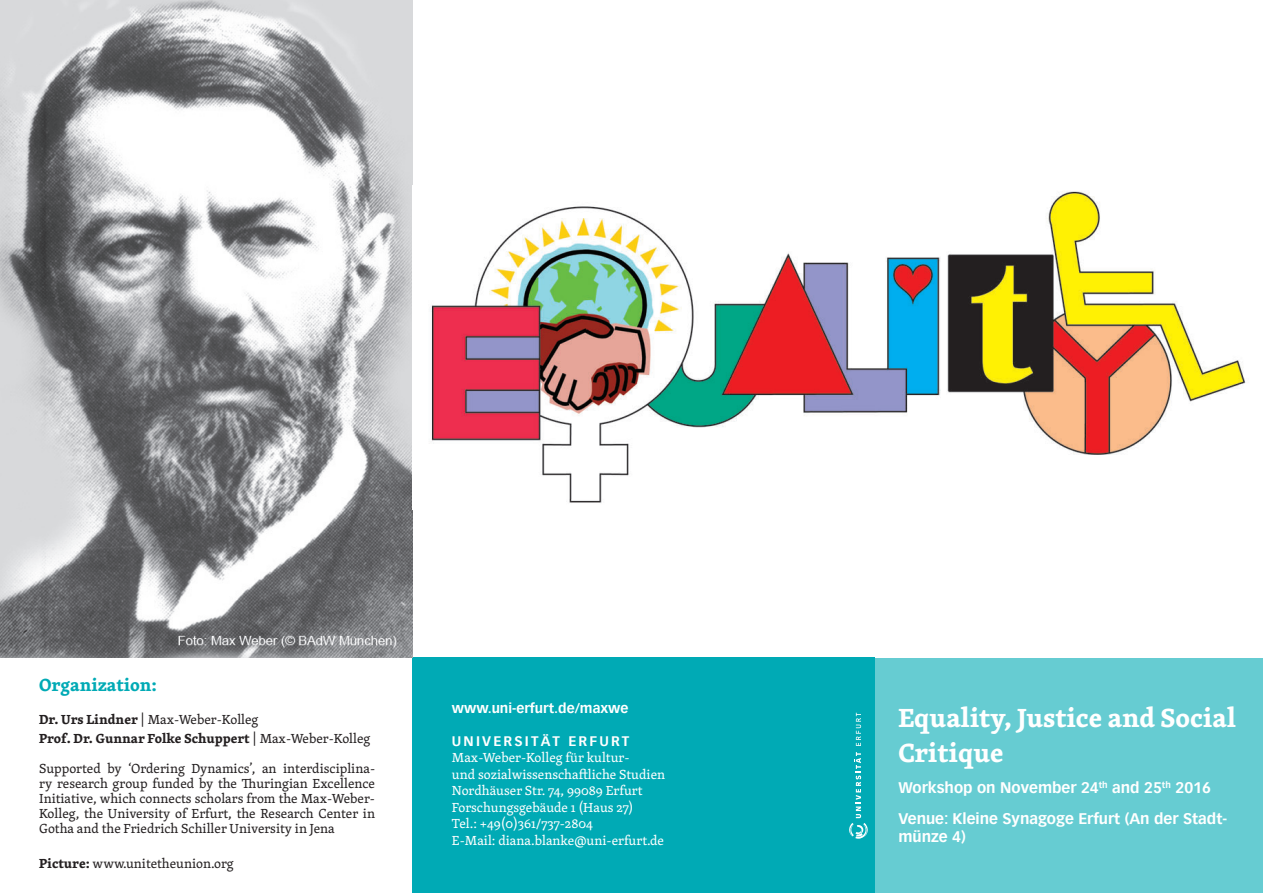
<style>
.page{position:relative;width:1263px;height:893px;background:#fff}
.page>*{position:absolute;margin:0;border:0;box-sizing:border-box;transform-origin:0 0}
.t1{font:700 27px/36px "Skolar";color:#fff}
.t2{font:700 18px "Skolar";color:#00aab5}
.t3{font:700 15px/30.8px "Vectora LH";color:#fff}
.t4{font:13.5px/15px "Skolar";color:#231f20;text-align:justify}
.t5{font:13.5px/16.5px "Skolar";color:#fff}
.t6{font:700 13.5px/19.5px "Skolar";color:#231f20}
.t7{font:700 13.5px "Vectora LH";color:#fff}
.t8{font:700 13.5px "Vectora LH";letter-spacing:.16em;color:#fff}
.s1{font-weight:400}
.s2{font-weight:700}
</style>
<div class="page">
<div style="left:874px;top:658px;width:389px;height:235px;background:#66ccd2"></div>
<div style="left:838px;top:658px;width:36px;height:235px;background:#00aab5"></div>
<svg style="left:849px;top:752px;width:19px;height:87px"></svg>
<svg style="left:856px;top:713px;width:5px;height:33px"></svg>
<div style="left:412px;top:658px;width:428px;height:235px;background:#00aab5"></div>
<img style="left:0;top:0;width:412px;height:658px">
<img style="left:430px;top:191px;width:816px;height:312px">
<h2 class="t2" style="left:39px;top:671px;width:119px">Organization:</h2>
<p class="t6" style="left:39px;top:709px;width:333px">Dr. Urs Lindner <span class="s1">| Max-Weber-Kolleg<br></span>Prof. Dr. Gunnar Folke Schuppert <span class="s1">| Max-Weber-Kolleg</span></p>
<p class="t4" style="left:39px;top:761px;width:337px">Supported by ‘Ordering Dynamics’, an interdisciplina&shy;ry research group funded by the Thuringian Excellence Initiative, which connects scholars from the Max-Weber-Kolleg, the University of Erfurt, the Research Center in Gotha and the Friedrich Schiller University in Jena</p>
<p class="t4" style="left:39px;top:855px;width:196px"><span class="s2">Picture:</span> www.unitetheunion.org</p>
<p class="t7" style="left:452px;top:700px;width:178px">www.uni-erfurt.de/maxwe</p>
<p class="t8" style="left:452px;top:733px;width:179px">UNIVERSITÄT ERFURT</p>
<p class="t5" style="left:452px;top:749px;width:215px">Max-Weber-Kolleg für kultur-<br>und sozialwissenschaftliche Studien Nordhäuser Str. 74, 99089 Erfurt Forschungsgebäude 1 (Haus 27)<br>Tel.: +49(0)361/737-2804<br>E-Mail: diana.blanke@uni-erfurt.de</p>
<h1 class="t1" style="left:898px;top:698px;width:339px">Equality, Justice and Social<br>Critique</h1>
<p class="t3" style="left:898px;top:772px;width:330px">Workshop on November 24<sup>th</sup> and 25<sup>th</sup> 2016<br>Venue: Kleine Synagoge Erfurt (An der Stadt-</p>
<p class="t3" style="left:898px;top:821px;width:69px">münze 4)</p>
</div>
